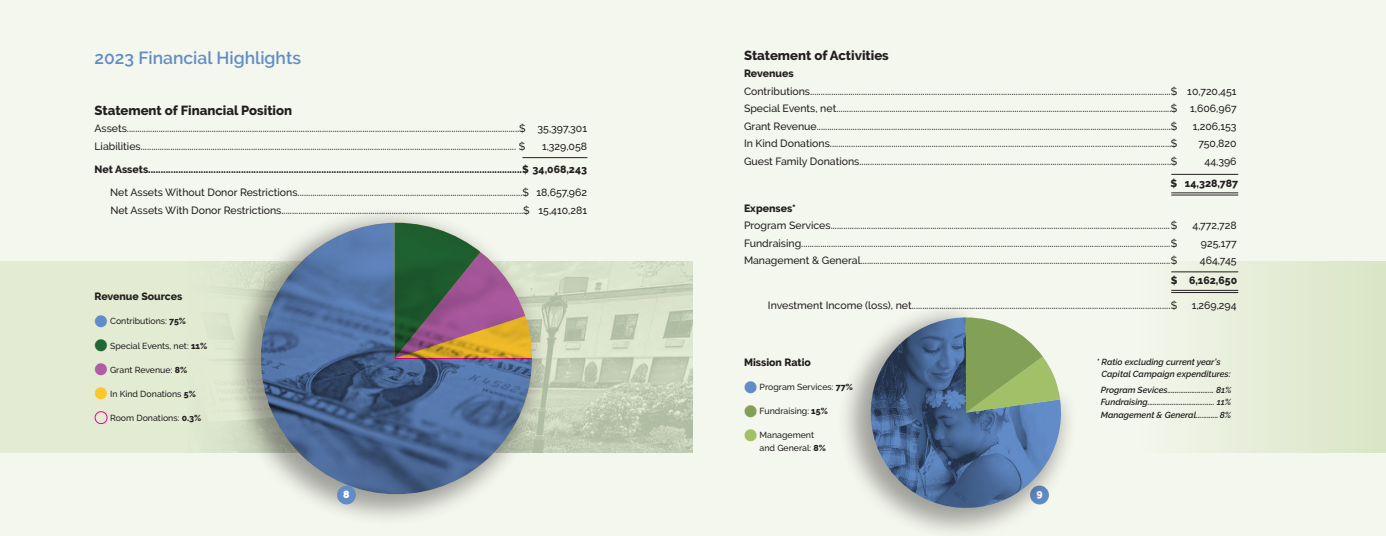
<style>
.page{position:relative;width:1386px;height:536px;background:#f4f7ed}
.page>*{position:absolute;margin:0;border:0;box-sizing:border-box;transform-origin:0 0}
.t1{font:600 17.5px "Raleway";color:#628cc8}
.t2{font:800 13.12px "Raleway";color:#231f20}
.t3{font:500 10.5px "Raleway";color:#231f20}
.t4{font:800 10.5px "Raleway";color:#231f20}
.t5{font:900 10.5px "Raleway";color:#fff}
.t6{font:italic 600 8.75px/12.2px "Raleway";color:#231f20}
.t7{font:500 8.75px/12.2px "Raleway";color:#231f20}
.s1{color:#628cc8}
.s2{font-weight:800}
.s3{color:#1f6734}
.s4{color:#b15da5}
.s5{color:#fec62a}
.s6{color:#83a156}
.s7{color:#a1c068}
</style>
<div class="page">
<div style="left:1122px;top:261px;width:264px;height:191px;background:linear-gradient(to right,#f5f7ee,#d9e4c4)"></div>
<div style="left:0;top:261px;width:693px;height:191px;background:#e3ebd3"></div>
<hr style="left:523px;top:157px;width:64px;height:1px;background:#231f20">
<hr style="left:1171px;top:271px;width:67px;height:1px;background:#231f20">
<hr style="left:1171px;top:290px;width:67px;height:1px;background:#231f20">
<hr style="left:1171px;top:292px;width:67px;height:1px;background:#231f20">
<hr style="left:1171px;top:174px;width:67px;height:1px;background:#231f20">
<hr style="left:1171px;top:192px;width:67px;height:1px;background:#231f20">
<hr style="left:1171px;top:194px;width:67px;height:1px;background:#231f20">
<img style="left:94px;top:261px;width:599px;height:191px">
<div style="left:227px;top:205px;width:322px;height:322px;background:#231f20;opacity:.4"></div>
<svg style="left:261px;top:223px;width:271px;height:271px"></svg>
<img style="left:261px;top:223px;width:271px;height:271px;border-radius:136px">
<svg style="left:95px;top:411px;width:12px;height:13px"></svg>
<div style="left:337px;top:485px;width:19px;height:19px;background:#628cc8;border-radius:50%"></div>
<div style="left:837px;top:300px;width:241px;height:236px;background:#231f20;opacity:.4"></div>
<svg style="left:864px;top:317px;width:203px;height:197px"></svg>
<img style="left:870px;top:317px;width:192px;height:191px">
<p class="t1" style="left:94px;top:47px;width:208px">2023 Financial Highlights</p>
<p class="t2" style="left:744px;top:48px;width:146px">Statement of Activities</p>
<p class="t4" style="left:744px;top:67px;width:51px">Revenues</p>
<p class="t3" style="left:744px;top:85px;width:494px">Contributions..........................................................................................................................................................................$ 10,720,451</p>
<p class="t3" style="left:744px;top:102px;width:494px">Special Events, net..............................................................................................................................................................$ 1,606,967</p>
<p class="t3" style="left:744px;top:120px;width:435px">Grant Revenue.......................................................................................................................................................................$</p>
<p class="t3" style="left:1193px;top:120px;width:45px">1,206,153</p>
<p class="t3" style="left:744px;top:137px;width:435px">In Kind Donations.................................................................................................................................................................$</p>
<p class="t3" style="left:1198px;top:137px;width:40px">750,820</p>
<p class="t3" style="left:744px;top:155px;width:435px">Guest Family Donations...................................................................................................................................................$</p>
<p class="t3" style="left:1205px;top:155px;width:34px">44,396</p>
<p class="t4" style="left:744px;top:202px;width:53px">Expenses*</p>
<p class="t3" style="left:744px;top:219px;width:435px">Program Services................................................................................................................................................................$</p>
<p class="t3" style="left:1192px;top:219px;width:46px">4,772,728</p>
<p class="t3" style="left:744px;top:237px;width:435px">Fundraising..............................................................................................................................................................................$</p>
<p class="t3" style="left:1201px;top:237px;width:37px">925,177</p>
<p class="t3" style="left:744px;top:254px;width:435px">Management &amp; General..................................................................................................................................................$</p>
<p class="t3" style="left:1200px;top:254px;width:38px">464,745</p>
<p class="t3" style="left:768px;top:299px;width:411px">Investment Income (loss), net.......................................................................................................................... $</p>
<p class="t3" style="left:1192px;top:299px;width:46px">1,269,294</p>
<p class="t2" style="left:94px;top:103px;width:199px">Statement of Financial Position</p>
<p class="t3" style="left:94px;top:122px;width:494px">Assets.........................................................................................................................................................................................$ 35,397,301</p>
<p class="t3" style="left:94px;top:140px;width:432px">Liabilities................................................................................................................................................................................. $</p>
<p class="t3" style="left:542px;top:140px;width:47px">1,329,058</p>
<p class="t4" style="left:94px;top:163px;width:494px">Net Assets.....................................................................................................................................................$ 34,068,243</p>
<p class="t3" style="left:110px;top:186px;width:478px">Net Assets Without Donor Restrictions..........................................................................................................$ 18,657,962</p>
<p class="t3" style="left:110px;top:204px;width:478px">Net Assets With Donor Restrictions..................................................................................................................$ 15,410,281</p>
<p class="t4" style="left:1171px;top:178px;width:8px">$</p>
<p class="t4" style="left:1185px;top:178px;width:55px">14,328,787</p>
<p class="t4" style="left:1171px;top:274px;width:8px">$</p>
<p class="t4" style="left:1189px;top:274px;width:50px">6,162,650</p>
<p class="t4" style="left:94px;top:290px;width:89px">Revenue Sources</p>
<p class="t7" style="left:94px;top:315px;width:93px"><span class="s1">●</span> Contributions: <span class="s2">75%</span></p>
<p class="t7" style="left:94px;top:339px;width:114px"><span class="s3">●</span> Special Events, net: <span class="s2">11%</span></p>
<p class="t7" style="left:94px;top:363px;width:94px"><span class="s4">●</span> Grant Revenue: <span class="s2">8%</span></p>
<p class="t7" style="left:94px;top:387px;width:103px"><span class="s5">●</span> In Kind Donations <span class="s2">5%</span></p>
<p class="t7" style="left:110px;top:411px;width:93px">Room Donations: <span class="s2">0.3%</span></p>
<p class="t6" style="left:1102px;top:355px;width:131px;text-indent:-5px">* Ratio excluding current year’s<br>Capital Campaign expenditures:</p>
<p class="t6" style="left:1101px;top:383px;width:132px;text-align:justify">Program Sevices......................... 81% Fundraising.................................... 11% Management &amp; General............ 8%</p>
<p class="t4" style="left:744px;top:356px;width:68px">Mission Ratio</p>
<p class="t7" style="left:744px;top:381px;width:111px"><span class="s1">●</span> Program Services: <span class="s2">77%</span></p>
<p class="t7" style="left:744px;top:405px;width:85px"><span class="s6">●</span> Fundraising: <span class="s2">15%</span></p>
<p class="t7" style="left:760px;top:429px;width:68px;text-indent:-16px"><span class="s7">●</span> Management and General: <span class="s2">8%</span></p>
<p class="t5" style="left:343px;top:488px;width:8px">8</p>
<p class="t5" style="left:1036px;top:487px;width:8px">9</p>
</div>
